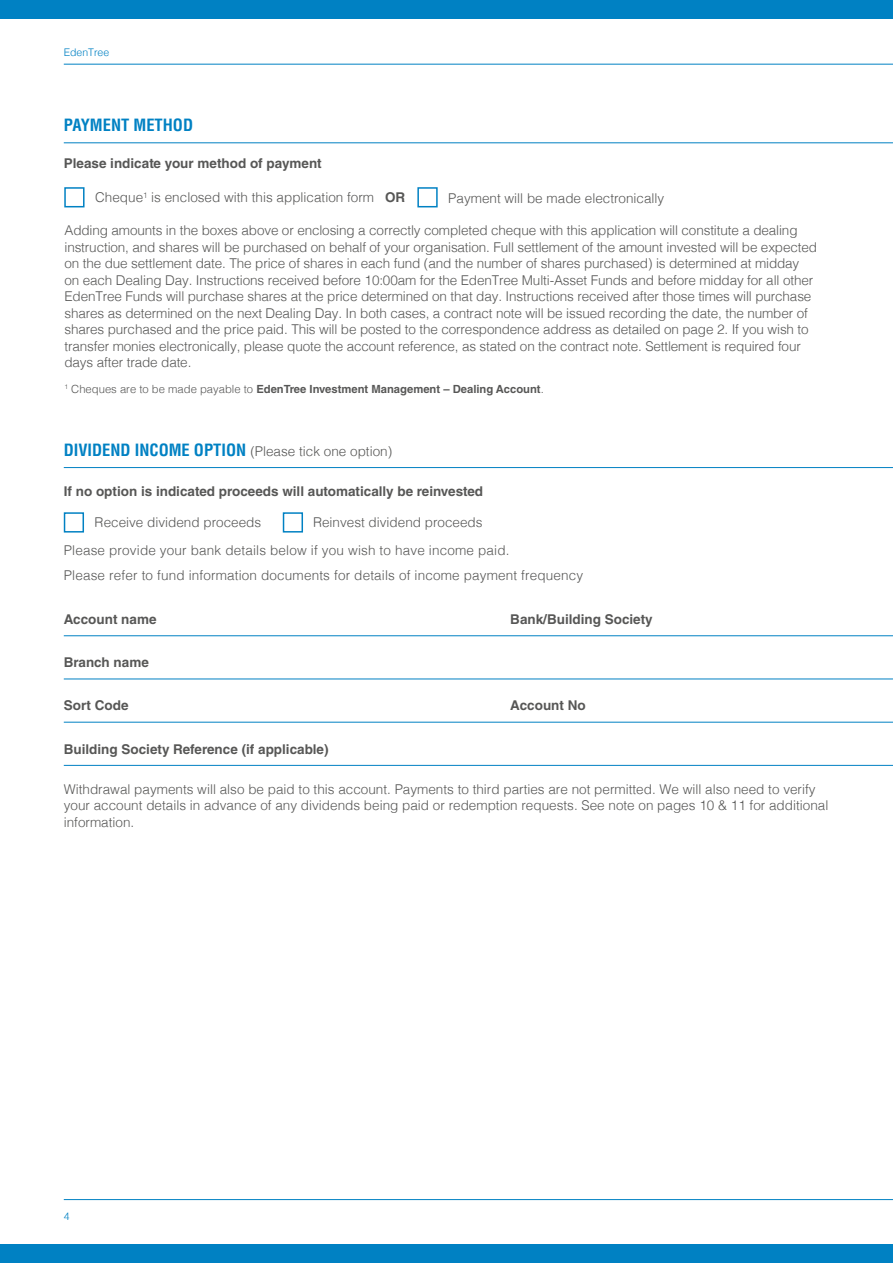
<style>
.page{position:relative;width:893px;height:1263px;background:#fff}
.page>*{position:absolute;margin:0;border:0;box-sizing:border-box;transform-origin:0 0}
._04_Section_Header{font:700 condensed 16.5px "Helvetica LT Std";color:#0081c3}
._06_Form_Field_L{font:300 13.5px/16.5px "Helvetica";letter-spacing:-.01em;color:#575756}
._05_Form_Field_B{font:700 13.5px "Helvetica LT Std";color:#575756}
._11__Decleration_Copy{font:300 13.5px "Helvetica";letter-spacing:.01em;color:#575756}
._07_Split_Field_L{font:300 13.5px "Helvetica";color:#575756}
._04_Section_Header-2{font:300 13.5px "Helvetica";color:#575756}
._06_Form_Field_L-2{font:700 11.25px "Helvetica LT Std";color:#575756}
.t1{font:300 10.5px "Helvetica";color:#0081c3}
.s1{font-family:"Helvetica LT Std";font-weight:700}
.s2{font-family:"Helvetica";font-weight:300}
.s3{font-family:"Helvetica LT Std";font-weight:700;font-stretch:condensed;font-size:16.5px;color:#0081c3}
</style>
<div class="page">
<div style="left:0;top:0;width:893px;height:19px;background:#0081c3"></div>
<div style="left:0;top:1244px;width:893px;height:19px;background:#0081c3"></div>
<hr style="left:64px;top:64px;width:829px;height:1px;background:#0081c3">
<hr style="left:64px;top:1199px;width:829px;height:1px;background:#0081c3">
<hr style="left:64px;top:467px;width:829px;height:1px;background:#0081c3">
<hr style="left:64px;top:635px;width:829px;height:1px;background:#0081c3">
<hr style="left:64px;top:765px;width:829px;height:1px;background:#0081c3">
<hr style="left:64px;top:679px;width:829px;height:1px;background:#0081c3">
<hr style="left:64px;top:722px;width:829px;height:1px;background:#0081c3">
<div style="left:283px;top:512px;width:20px;height:20px;border:2px solid #0081c3"></div>
<div style="left:64px;top:512px;width:20px;height:20px;border:2px solid #0081c3"></div>
<div style="left:64px;top:187px;width:21px;height:20px;border:2px solid #0081c3"></div>
<hr style="left:64px;top:142px;width:829px;height:1px;background:#0081c3">
<div style="left:417px;top:187px;width:21px;height:20px;border:2px solid #0081c3"></div>
<p class="t1" style="left:64px;top:43px;width:47px">EdenTree</p>
<p class="_04_Section_Header" style="left:64px;top:115px;width:131px">PAYMENT METHOD</p>
<p class="_05_Form_Field_B" style="left:64px;top:155px;width:260px">Please indicate your method of payment</p>
<p class="_07_Split_Field_L" style="left:95px;top:186px;width:312px">Cheque<sup>1</sup> is enclosed with this application form <span class="s1">OR</span></p>
<p class="_07_Split_Field_L" style="left:448px;top:187px;width:218px">Payment will be made electronically</p>
<p class="_06_Form_Field_L" style="left:64px;top:221px;width:754px">Adding amounts in the boxes above or enclosing a correctly completed cheque with this application will constitute a dealing instruction, and shares will be purchased on behalf of your organisation. Full settlement of the amount invested will be expected on the due settlement date. The price of shares in each fund (and the number of shares purchased) is determined at midday on each Dealing Day. Instructions received before 10:00am for the EdenTree Multi-Asset Funds and before midday for all other EdenTree Funds will purchase shares at the price determined on that day. Instructions received after those times will purchase shares as determined on the next Dealing Day. In both cases, a contract note will be issued recording the date, the number of shares purchased and the price paid. This will be posted to the correspondence address as detailed on page 2. If you wish to transfer monies electronically, please quote the account reference, as stated on the contract note. Settlement is required four days after trade date.</p>
<p class="_06_Form_Field_L-2" style="left:64px;top:382px;width:481px"><sup>1</sup> <span class="s2">Cheques are to be made payable to</span> EdenTree Investment Management – Dealing Account<span class="s2">.</span></p>
<p class="_04_Section_Header-2" style="left:64px;top:439px;width:330px"><span class="s3">DIVIDEND INCOME OPTION</span> (Please tick one option)</p>
<p class="_05_Form_Field_B" style="left:64px;top:483px;width:421px">If no option is indicated proceeds will automatically be reinvested</p>
<p class="_07_Split_Field_L" style="left:95px;top:511px;width:168px">Receive dividend proceeds</p>
<p class="_07_Split_Field_L" style="left:313px;top:511px;width:171px">Reinvest dividend proceeds</p>
<p class="_11__Decleration_Copy" style="left:64px;top:539px;width:447px">Please provide your bank details below if you wish to have income paid.</p>
<p class="_11__Decleration_Copy" style="left:64px;top:564px;width:521px">Please refer to fund information documents for details of income payment frequency</p>
<p class="_05_Form_Field_B" style="left:64px;top:611px;width:94px">Account name</p>
<p class="_05_Form_Field_B" style="left:510px;top:611px;width:144px">Bank/Building Society</p>
<p class="_05_Form_Field_B" style="left:64px;top:654px;width:87px">Branch name</p>
<p class="_05_Form_Field_B" style="left:64px;top:697px;width:66px">Sort Code</p>
<p class="_05_Form_Field_B" style="left:510px;top:697px;width:77px">Account No</p>
<p class="_05_Form_Field_B" style="left:64px;top:740px;width:266px">Building Society Reference (if applicable)</p>
<p class="_06_Form_Field_L" style="left:64px;top:779px;width:766px">Withdrawal payments will also be paid to this account. Payments to third parties are not permitted. We will also need to verify your account details in advance of any dividends being paid or redemption requests. See note on pages 10 &amp; 11 for additional information.</p>
<p class="t1" style="left:64px;top:1207px;width:7px">4</p>
</div>
